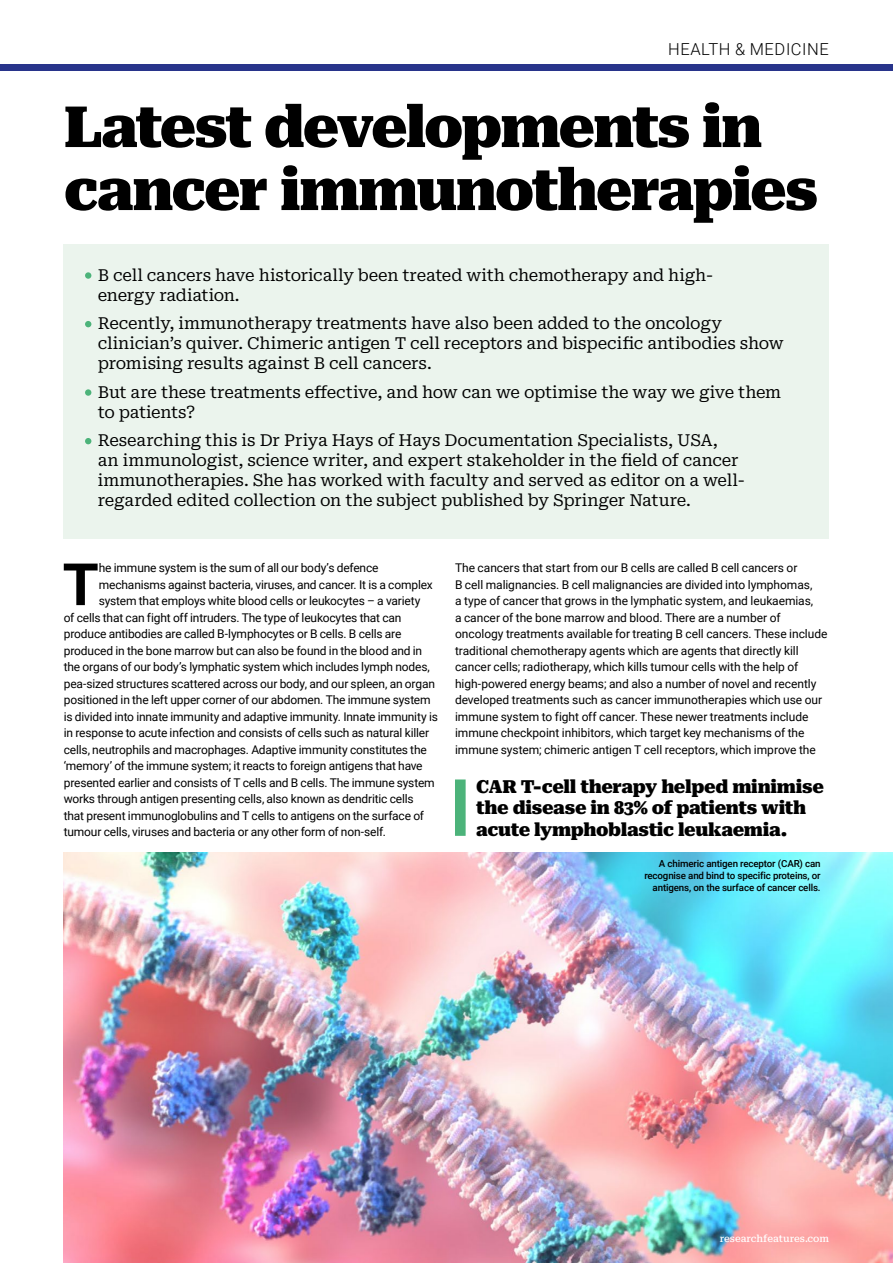
<style>
.page{position:relative;width:893px;height:1263px;background:#fff}
.page>*{position:absolute;margin:0;border:0;box-sizing:border-box;transform-origin:0 0}
.First_Paragraph{font:700 58.35px "Roboto";color:#000}
.t1{font:900 57px/63px "Roboto Serif";letter-spacing:-.04em;color:#000}
.Pull-Quote{font:900 18px/21.6px "Roboto Serif";letter-spacing:-.02em;color:#000}
.Intro__Bullets{font:16.5px/19.8px "Roboto Serif";letter-spacing:-.01em;color:#000}
.t2{font:300 16.5px "Roboto";letter-spacing:.035em;color:#000}
.First_Paragraph-2{font:12px "Roboto";letter-spacing:-.015em;color:#000}
.Body_Copy{font:12px/16.5px "Roboto";letter-spacing:-.005em;color:#000}
.Image_caption{font:500 9.75px/11.7px "Roboto";letter-spacing:-.015em;color:#000;text-align:right}
.t3{font:500 9.75px "Roboto Serif";color:#fff}
</style>
<div class="page">
<div style="left:455px;top:779px;width:11px;height:57px;background:#4cb37a"></div>
<div style="left:64px;top:244px;width:765px;height:295px;background:#ebf4ed"></div>
<div style="left:85px;top:272px;width:6px;height:7px;background:#4cb37a;border-radius:50%"></div>
<svg style="left:85px;top:321px;width:6px;height:6px"></svg>
<div style="left:85px;top:389px;width:6px;height:7px;background:#4cb37a;border-radius:50%"></div>
<svg style="left:85px;top:438px;width:6px;height:6px"></svg>
<img style="left:64px;top:853px;width:829px;height:410px">
<div style="left:0;top:64px;width:893px;height:7px;background:#28348b"></div>
<p class="t2" style="left:668px;top:38px;width:162px">HEALTH &amp; MEDICINE</p>
<p class="t1" style="left:64px;top:91px;width:756px">Latest developments in cancer immunotherapies</p>
<p class="Intro__Bullets" style="left:98px;top:264px;width:617px">B cell cancers have historically been treated with chemotherapy and high&shy;energy radiation.</p>
<p class="Intro__Bullets" style="left:98px;top:313px;width:687px">Recently, immunotherapy treatments have also been added to the oncology clinician’s quiver. Chimeric antigen T cell receptors and bispecific antibodies show promising results against B cell cancers.</p>
<p class="Intro__Bullets" style="left:98px;top:381px;width:685px">But are these treatments effective, and how can we optimise the way we give them to patients?</p>
<p class="Intro__Bullets" style="left:98px;top:430px;width:649px">Researching this is Dr Priya Hays of Hays Documentation Specialists, USA,<br>an immunologist, science writer, and expert stakeholder in the field of cancer immunotherapies. She has worked with faculty and served as editor on a well&shy;regarded edited collection on the subject published by Springer Nature.</p>
<p class="First_Paragraph" style="left:63px;top:543px;width:38px">T</p>
<p class="First_Paragraph-2" style="left:99px;top:559px;width:281px">he immune system is the sum of all our body’s defence</p>
<p class="First_Paragraph-2" style="left:99px;top:576px;width:336px">mechanisms against bacteria, viruses, and cancer. It is a complex</p>
<p class="First_Paragraph-2" style="left:99px;top:592px;width:323px">system that employs white blood cells or leukocytes – a variety</p>
<p class="First_Paragraph-2" style="left:64px;top:609px;width:339px">of cells that can fight off intruders. The type of leukocytes that can</p>
<p class="First_Paragraph-2" style="left:64px;top:625px;width:339px">produce antibodies are called B-lymphocytes or B cells. B cells are</p>
<p class="First_Paragraph-2" style="left:64px;top:642px;width:360px">produced in the bone marrow but can also be found in the blood and in</p>
<p class="First_Paragraph-2" style="left:64px;top:658px;width:368px">the organs of our body’s lymphatic system which includes lymph nodes,</p>
<p class="First_Paragraph-2" style="left:64px;top:675px;width:373px">pea-sized structures scattered across our body, and our spleen, an organ</p>
<p class="First_Paragraph-2" style="left:64px;top:691px;width:368px">positioned in the left upper corner of our abdomen. The immune system</p>
<p class="First_Paragraph-2" style="left:64px;top:708px;width:376px">is divided into innate immunity and adaptive immunity. Innate immunity is</p>
<p class="First_Paragraph-2" style="left:64px;top:724px;width:367px">in response to acute infection and consists of cells such as natural killer</p>
<p class="First_Paragraph-2" style="left:64px;top:741px;width:365px">cells, neutrophils and macrophages. Adaptive immunity constitutes the</p>
<p class="First_Paragraph-2" style="left:64px;top:757px;width:360px">‘memory’ of the immune system; it reacts to foreign antigens that have</p>
<p class="First_Paragraph-2" style="left:64px;top:774px;width:373px">presented earlier and consists of T cells and B cells. The immune system</p>
<p class="First_Paragraph-2" style="left:64px;top:790px;width:351px">works through antigen presenting cells, also known as dendritic cells</p>
<p class="First_Paragraph-2" style="left:64px;top:807px;width:362px">that present immunoglobulins and T cells to antigens on the surface of</p>
<p class="First_Paragraph-2" style="left:64px;top:823px;width:324px">tumour cells, viruses and bacteria or any other form of non-self.</p>
<p class="Body_Copy" style="left:455px;top:559px;width:374px">The cancers that start from our B cells are called B cell cancers or<br>B cell malignancies. B cell malignancies are divided into lymphomas,<br>a type of cancer that grows in the lymphatic system, and leukaemias,<br>a cancer of the bone marrow and blood. There are a number of oncology treatments available for treating B cell cancers. These include traditional chemotherapy agents which are agents that directly kill cancer cells; radiotherapy, which kills tumour cells with the help of high-powered energy beams; and also a number of novel and recently developed treatments such as cancer immunotherapies which use our immune system to fight off cancer. These newer treatments include immune checkpoint inhibitors, which target key mechanisms of the immune system; chimeric antigen T cell receptors, which improve the</p>
<p class="Pull-Quote" style="left:476px;top:774px;width:349px">CAR T-cell therapy helped minimise the disease in 83% of patients with acute lymphoblastic leukaemia.</p>
<p class="Image_caption" style="left:644px;top:858px;width:178px">A chimeric antigen receptor (CAR) can recognise and bind to specific proteins, or antigens, on the surface of cancer cells.</p>
<p class="t3" style="left:720px;top:1230px;width:111px">researchfeatures.com</p>
</div>
